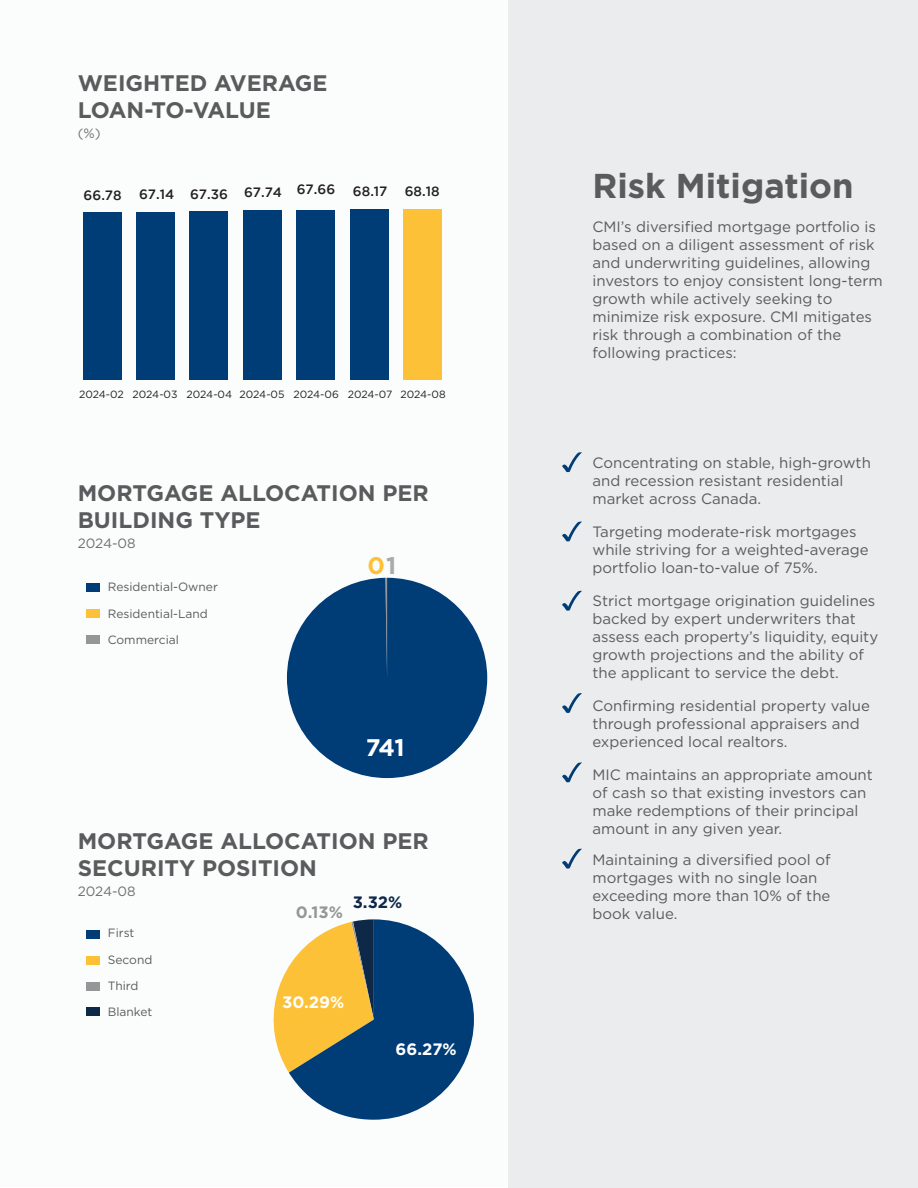
<style>
.page{position:relative;width:918px;height:1188px;background:#fff}
.page>*{position:absolute;margin:0;border:0;box-sizing:border-box;transform-origin:0 0}
.t1{font:700 34.5px "Gotham";color:#595b5c}
.t2{font:700 24px "Gotham";color:#fff}
.t3{font:700 24px "Gotham";color:#fcc136}
.t4{font:700 22.5px/27px "Gotham";color:#595b5c}
.t5{font:700 16.5px "Gotham";color:#fff}
.t6{font:700 16.5px "Gotham";color:#969698}
.t7{font:700 16.5px "Gotham";color:#0e2848}
.t8{font:15px/18px "Gotham";color:#595b5c}
.t9{font:500 13.5px "Gotham";color:#241f1f}
.t10{font:13.5px "Gotham";letter-spacing:-.005em;color:#6f7073}
.t11{font:12px/26.2px "Gotham";color:#595b5c}
.t12{font:10.5px "Gotham";letter-spacing:-.01em;color:#241f1f}
.s1{color:#aaaaac}
</style>
<div class="page">
<div style="left:0;top:0;width:916px;height:1187px;background:#fbfdfd"></div>
<div style="left:509px;top:0;width:409px;height:1188px;background:#ebeced"></div>
<div style="left:83px;top:213px;width:38px;height:167px;background:#003c76"></div>
<div style="left:136px;top:212px;width:39px;height:168px;background:#003c76"></div>
<div style="left:190px;top:211px;width:38px;height:169px;background:#003c76"></div>
<div style="left:243px;top:210px;width:38px;height:170px;background:#003c76"></div>
<div style="left:296px;top:211px;width:39px;height:169px;background:#003c76"></div>
<div style="left:350px;top:209px;width:38px;height:171px;background:#003c76"></div>
<div style="left:403px;top:209px;width:39px;height:171px;background:#fcc136"></div>
<svg style="left:273px;top:919px;width:201px;height:201px"></svg>
<div style="left:87px;top:957px;width:13px;height:8px;background:#fcc136"></div>
<div style="left:87px;top:982px;width:13px;height:8px;background:#969698"></div>
<div style="left:87px;top:1008px;width:13px;height:8px;background:#0e2848"></div>
<div style="left:87px;top:931px;width:13px;height:8px;background:#003c76"></div>
<div style="left:287px;top:578px;width:200px;height:200px;background:#003c76;border-radius:100px"></div>
<div style="left:87px;top:583px;width:13px;height:8px;background:#003c76"></div>
<div style="left:87px;top:609px;width:13px;height:9px;background:#fcc136"></div>
<div style="left:87px;top:636px;width:13px;height:8px;background:#969698"></div>
<svg style="left:562px;top:452px;width:20px;height:20px"></svg>
<svg style="left:562px;top:522px;width:20px;height:19px"></svg>
<svg style="left:562px;top:591px;width:20px;height:20px"></svg>
<svg style="left:562px;top:693px;width:20px;height:20px"></svg>
<svg style="left:562px;top:762px;width:20px;height:20px"></svg>
<svg style="left:562px;top:849px;width:20px;height:20px"></svg>
<h3 class="t4" style="left:78px;top:70px;width:251px">WEIGHTED AVERAGE<br>LOAN-TO-VALUE</h3>
<p class="t10" style="left:78px;top:126px;width:24px">(%)</p>
<p class="t9" style="left:84px;top:188px;width:40px">66.78</p>
<p class="t9" style="left:139px;top:185px;width:198px">67.14 67.36 67.74 67.66</p>
<p class="t9" style="left:353px;top:183px;width:36px">68.17</p>
<p class="t9" style="left:405px;top:184px;width:36px">68.18</p>
<p class="t12" style="left:79px;top:388px;width:368px">2024-02 2024-03 2024-04 2024-05 2024-06 2024-07 2024-08</p>
<h3 class="t4" style="left:78px;top:479px;width:353px">MORTGAGE ALLOCATION PER<br>BUILDING TYPE</h3>
<p class="t10" style="left:78px;top:536px;width:60px">2024-08</p>
<p class="t11" style="left:108px;top:574px;width:112px">Residential-Owner<br>Residential-Land<br>Commercial</p>
<h2 class="t3" style="left:368px;top:549px;width:30px">0<span class="s1">1</span></h2>
<h2 class="t2" style="left:366px;top:732px;width:41px">741</h2>
<h3 class="t4" style="left:78px;top:827px;width:353px">MORTGAGE ALLOCATION PER<br>SECURITY POSITION</h3>
<p class="t10" style="left:78px;top:884px;width:60px">2024-08</p>
<p class="t11" style="left:108px;top:920px;width:46px">First<br>Second<br>Third<br>Blanket</p>
<p class="t6" style="left:296px;top:902px;width:49px">0.13%</p>
<p class="t7" style="left:353px;top:892px;width:51px">3.32%</p>
<p class="t5" style="left:282px;top:992px;width:64px">30.29%</p>
<p class="t5" style="left:396px;top:1038px;width:63px">66.27%</p>
<h1 class="t1" style="left:592px;top:163px;width:263px">Risk Mitigation</h1>
<p class="t8" style="left:592px;top:218px;width:292px">CMI’s diversified mortgage portfolio is based on a diligent assessment of risk and underwriting guidelines, allowing investors to enjoy consistent long-term growth while actively seeking to minimize risk exposure. CMI mitigates risk through a combination of the following practices:</p>
<p class="t8" style="left:592px;top:453px;width:280px">Concentrating on stable, high-growth and recession resistant residential market across Canada.</p>
<p class="t8" style="left:592px;top:522px;width:278px">Targeting moderate-risk mortgages while striving for a weighted-average portfolio loan-to-value of 75%.</p>
<p class="t8" style="left:592px;top:591px;width:287px">Strict mortgage origination guidelines backed by expert underwriters that assess each property’s liquidity, equity growth projections and the ability of the applicant to service the debt.</p>
<p class="t8" style="left:592px;top:696px;width:279px">Confirming residential property value through professional appraisers and experienced local realtors.</p>
<p class="t8" style="left:592px;top:765px;width:282px">MIC maintains an appropriate amount of cash so that existing investors can make redemptions of their principal amount in any given year.</p>
<p class="t8" style="left:592px;top:851px;width:240px">Maintaining a diversified pool of mortgages with no single loan exceeding more than 10% of the book value.</p>
</div>
